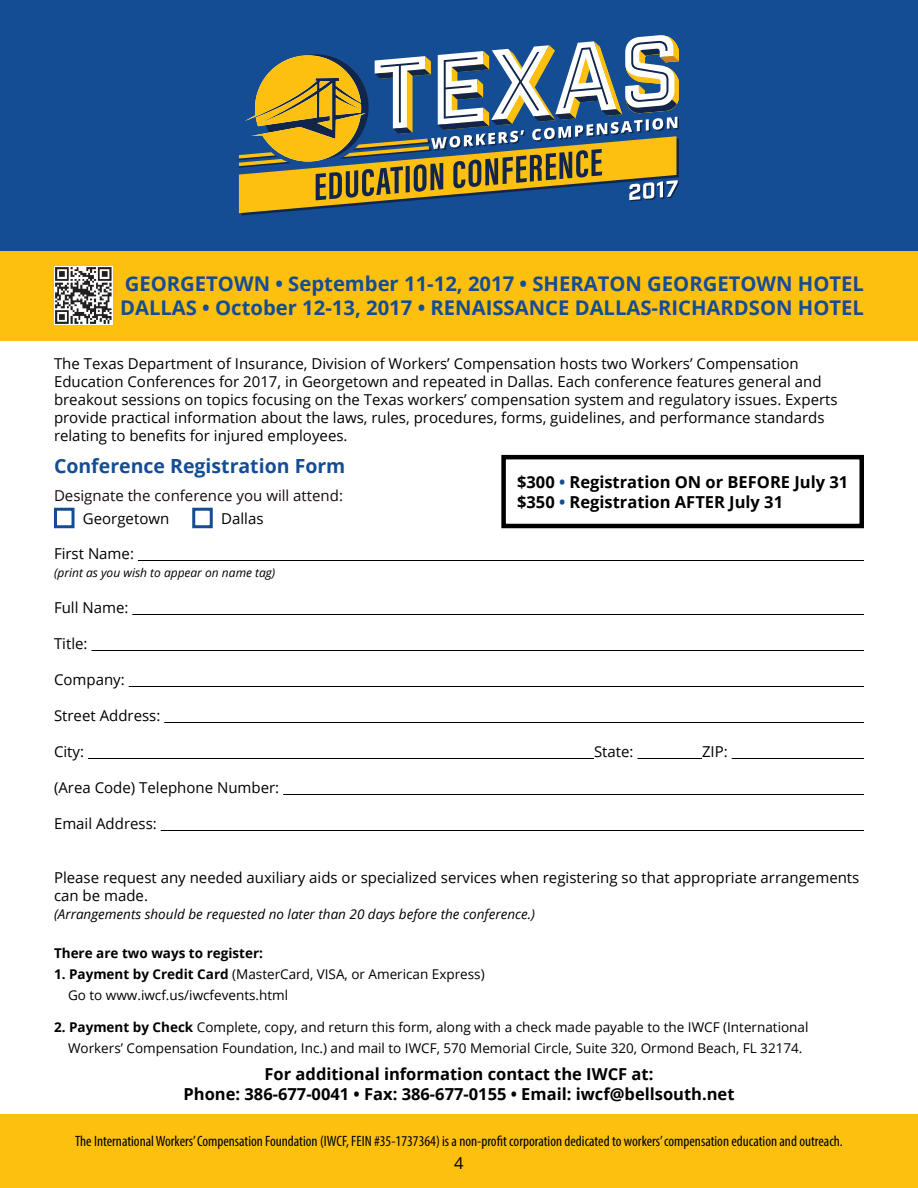
<style>
.page{position:relative;width:918px;height:1188px;background:#fff}
.page>*{position:absolute;margin:0;border:0;box-sizing:border-box;transform-origin:0 0}
.t1{font:700 20.25px/24.3px "Open Sans";color:#154d94}
.t2{font:700 19.5px "Open Sans";color:#154d94}
.t3{font:700 16.5px/19.8px "Open Sans";color:#000;text-align:center}
.t4{font:16.5px "Open Sans";color:#000}
.t5{font:15px/18px "Open Sans";color:#000}
.t6{font:condensed 15px "Myriad Pro";color:#000}
.t7{font:15px "Open Sans";color:#180a0b}
.t8{font:13.5px/21px "Open Sans";color:#000}
.t9{font:italic 13.5px "Open Sans";color:#000}
.t10{font:700 13.5px "Open Sans";color:#000}
.t11{font:italic 12px "Open Sans";color:#000}
.s1{color:#154d94}
.s2{font-weight:700}
</style>
<div class="page">
<div style="left:0;top:1115px;width:918px;height:73px;background:#fec00f"></div>
<div style="left:0;top:0;width:918px;height:251px;background:#154d94"></div>
<svg style="left:239px;top:35px;width:440px;height:181px"></svg>
<div style="left:0;top:251px;width:918px;height:90px;background:#fec00f"></div>
<img style="left:54px;top:266px;width:59px;height:59px">
<div style="left:54px;top:508px;width:21px;height:20px;border:3px solid #154d94"></div>
<div style="left:192px;top:508px;width:21px;height:20px;border:3px solid #154d94"></div>
<hr style="left:138px;top:560px;width:726px;height:1px;background:#000">
<hr style="left:132px;top:614px;width:732px;height:1px;background:#000">
<hr style="left:91px;top:650px;width:773px;height:1px;background:#000">
<hr style="left:129px;top:686px;width:735px;height:1px;background:#000">
<hr style="left:164px;top:722px;width:700px;height:1px;background:#000">
<hr style="left:88px;top:758px;width:506px;height:1px;background:#000">
<hr style="left:637px;top:758px;width:65px;height:1px;background:#000">
<hr style="left:732px;top:758px;width:132px;height:1px;background:#000">
<hr style="left:283px;top:794px;width:581px;height:1px;background:#000">
<hr style="left:161px;top:830px;width:703px;height:1px;background:#000">
<div style="left:501px;top:455px;width:363px;height:73px;border:4px solid #000"></div>
<h1 class="t1" style="left:120px;top:271px;width:746px">GEORGETOWN • September 11-12, 2017 • SHERATON GEORGETOWN HOTEL<br>DALLAS • October 12-13, 2017 • RENAISSANCE DALLAS-RICHARDSON HOTEL</h1>
<p class="t5" style="left:54px;top:354px;width:785px">The Texas Department of Insurance, Division of Workers’ Compensation hosts two Workers’ Compensation Education Conferences for 2017, in Georgetown and repeated in Dallas. Each conference features general and breakout sessions on topics focusing on the Texas workers’ compensation system and regulatory issues. Experts provide practical information about the laws, rules, procedures, forms, guidelines, and performance standards relating to benefits for injured employees.</p>
<h2 class="t2" style="left:54px;top:452px;width:293px">Conference Registration Form</h2>
<p class="t7" style="left:54px;top:485px;width:291px">Designate the conference you will attend:</p>
<p class="t5" style="left:83px;top:509px;width:88px">Georgetown</p>
<p class="t5" style="left:221px;top:509px;width:44px">Dallas</p>
<p class="t5" style="left:54px;top:545px;width:82px">First Name:</p>
<p class="t11" style="left:54px;top:565px;width:223px">(print as you wish to appear on name tag)</p>
<p class="t5" style="left:54px;top:599px;width:76px">Full Name:</p>
<p class="t5" style="left:54px;top:635px;width:35px">Title:</p>
<p class="t5" style="left:54px;top:671px;width:72px">Company:</p>
<p class="t5" style="left:54px;top:707px;width:108px">Street Address:</p>
<p class="t5" style="left:54px;top:743px;width:32px">City:</p>
<p class="t5" style="left:594px;top:743px;width:41px">State:</p>
<p class="t5" style="left:702px;top:743px;width:27px">ZIP:</p>
<p class="t5" style="left:54px;top:779px;width:227px">(Area Code) Telephone Number:</p>
<p class="t5" style="left:54px;top:815px;width:104px">Email Address:</p>
<p class="t3" style="left:517px;top:472px;width:333px;text-align:left">$300 <span class="s1">•</span> Registration ON or BEFORE July 31 $350 <span class="s1">•</span> Registration AFTER July 31</p>
<p class="t5" style="left:54px;top:869px;width:807px">Please request any needed auxiliary aids or specialized services when registering so that appropriate arrangements can be made.</p>
<p class="t9" style="left:54px;top:905px;width:483px">(Arrangements should be requested no later than 20 days before the conference.)</p>
<p class="t10" style="left:54px;top:944px;width:211px">There are two ways to register:</p>
<p class="t8" style="left:68px;top:964px;width:418px;text-indent:-14px"><span class="s2">1. Payment by Credit Card</span> (MasterCard, VISA, or American Express)<br>Go to www.iwcf.us/iwcfevents.html</p>
<p class="t8" style="left:54px;top:1016px;width:756px;text-align:center"><span class="s2">2. Payment by Check</span> Complete, copy, and return this form, along with a check made payable to the IWCF (International<br>Workers’ Compensation Foundation, Inc.) and mail to IWCF, 570 Memorial Circle, Suite 320, Ormond Beach, FL 32174.</p>
<p class="t3" style="left:183px;top:1064px;width:553px">For additional information contact the IWCF at:<br>Phone: 386-677-0041 • Fax: 386-677-0155 • Email: iwcf@bellsouth.net</p>
<p class="t6" style="left:75px;top:1132px;width:769px">The International Workers’ Compensation Foundation (IWCF, FEIN #35-1737364) is a non-profit corporation dedicated to workers’ compensation education and outreach.</p>
<p class="t4" style="left:454px;top:1151px;width:11px">4</p>
</div>
